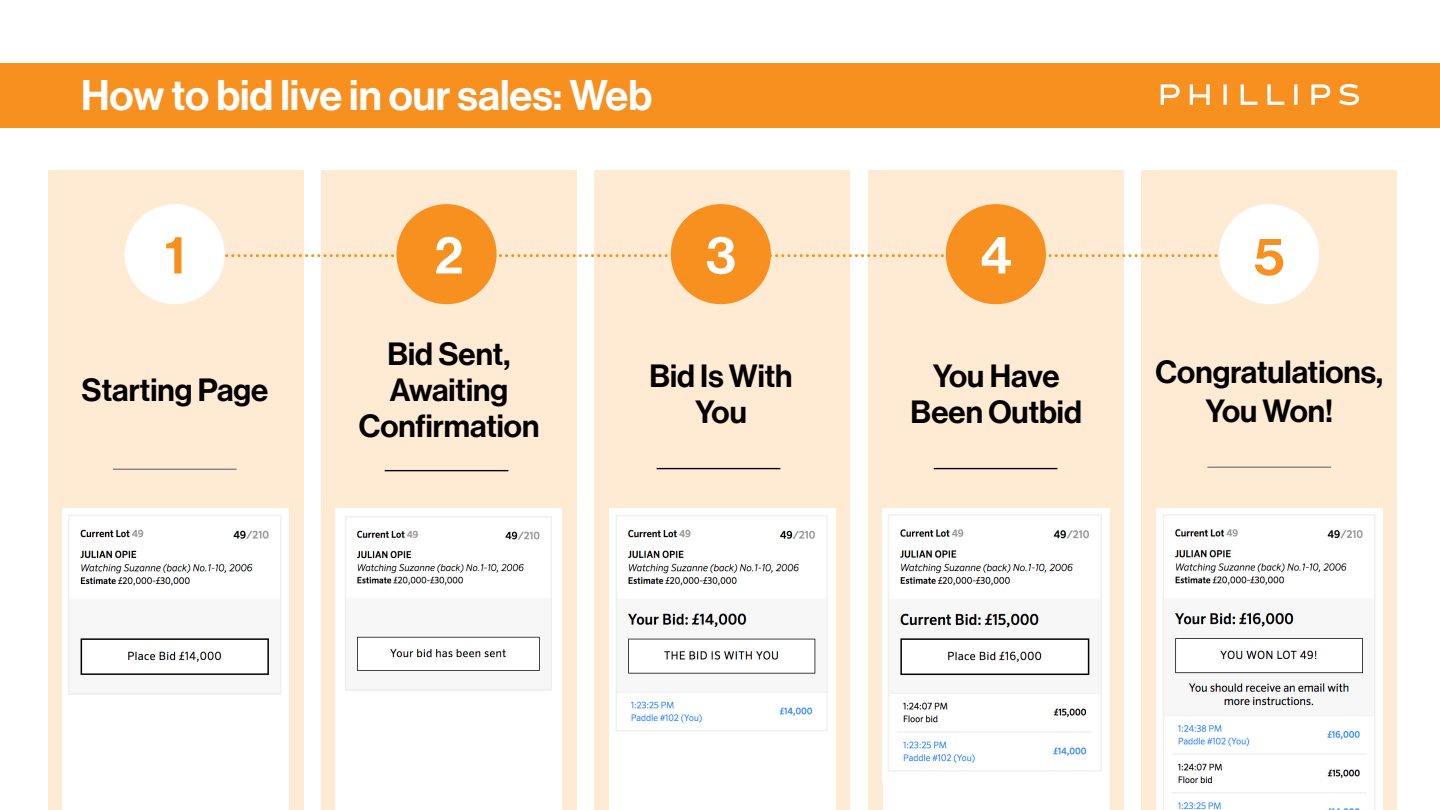
<style>
.page{position:relative;width:1440px;height:810px;background:#fff}
.page>*{position:absolute;margin:0;border:0;box-sizing:border-box;transform-origin:0 0}
.t1{font:52.5px "N Haas Grotesk DS Pro 65 Md";color:#fff}
.t2{font:52.5px "N Haas Grotesk DS Pro 65 Md";color:#f7901e}
.t3{font:42px "N Haas Grotesk DS Pro 65 Md";color:#fff}
.t4{font:31.5px/36px "N Haas Grotesk DS Pro 65 Md";color:#000;text-align:center}
</style>
<div class="page">
<div style="left:321px;top:170px;width:256px;height:640px;background:#ffead3"></div>
<div style="left:595px;top:170px;width:255px;height:640px;background:#ffead3"></div>
<div style="left:868px;top:170px;width:255px;height:640px;background:#ffead3"></div>
<div style="left:1141px;top:170px;width:255px;height:640px;background:#ffead3"></div>
<div style="left:48px;top:170px;width:255px;height:640px;background:#ffead3"></div>
<svg style="left:1048px;top:254px;width:170px;height:3px"></svg>
<svg style="left:225px;top:254px;width:721px;height:3px"></svg>
<div style="left:396px;top:204px;width:100px;height:100px;background:#f7901e;border-radius:50%"></div>
<div style="left:671px;top:204px;width:100px;height:100px;background:#f7901e;border-radius:50%"></div>
<div style="left:946px;top:204px;width:100px;height:100px;background:#f7901e;border-radius:50%"></div>
<div style="left:1219px;top:204px;width:100px;height:100px;background:#fff;border-radius:50%"></div>
<hr style="left:113px;top:469px;width:124px;height:1px;background:#808285">
<hr style="left:385px;top:470px;width:123px;height:1px;background:#000">
<hr style="left:656px;top:468px;width:124px;height:1px;background:#000">
<hr style="left:934px;top:468px;width:123px;height:1px;background:#000">
<hr style="left:1207px;top:467px;width:124px;height:1px;background:#808285">
<div style="left:125px;top:204px;width:100px;height:100px;background:#fff;border-radius:50%"></div>
<div style="left:0;top:63px;width:1440px;height:65px;background:#f7901e"></div>
<svg style="left:1160px;top:84px;width:199px;height:21px"></svg>
<div style="left:62px;top:508px;width:227px;height:302px;background:#fff"></div>
<img style="left:68px;top:515px;width:213px;height:180px">
<div style="left:336px;top:508px;width:226px;height:302px;background:#fff"></div>
<img style="left:345px;top:516px;width:207px;height:175px">
<div style="left:609px;top:508px;width:226px;height:302px;background:#fff"></div>
<img style="left:616px;top:515px;width:212px;height:216px">
<div style="left:883px;top:508px;width:226px;height:302px;background:#fff"></div>
<img style="left:888px;top:514px;width:214px;height:257px">
<img style="left:1156px;top:508px;width:226px;height:302px">
<h2 class="t3" style="left:81px;top:71px;width:572px">How to bid live in our sales: Web</h2>
<h1 class="t2" style="left:165px;top:225px;width:22px">1</h1>
<h1 class="t1" style="left:435px;top:225px;width:30px">2</h1>
<h1 class="t1" style="left:706px;top:225px;width:31px">3</h1>
<p class="t4" style="left:82px;top:372px;width:188px">Starting Page</p>
<p class="t4" style="left:359px;top:336px;width:182px">Bid Sent,<br>Awaiting<br>Confirmation</p>
<p class="t4" style="left:649px;top:359px;width:145px">Bid Is With<br>You</p>
<h1 class="t1" style="left:980px;top:225px;width:33px">4</h1>
<p class="t4" style="left:910px;top:359px;width:173px">You Have<br>Been Outbid</p>
<h1 class="t2" style="left:1254px;top:226px;width:32px">5</h1>
<p class="t4" style="left:1155px;top:353px;width:229px;line-height:39px">Congratulations,<br>You Won!</p>
</div>
